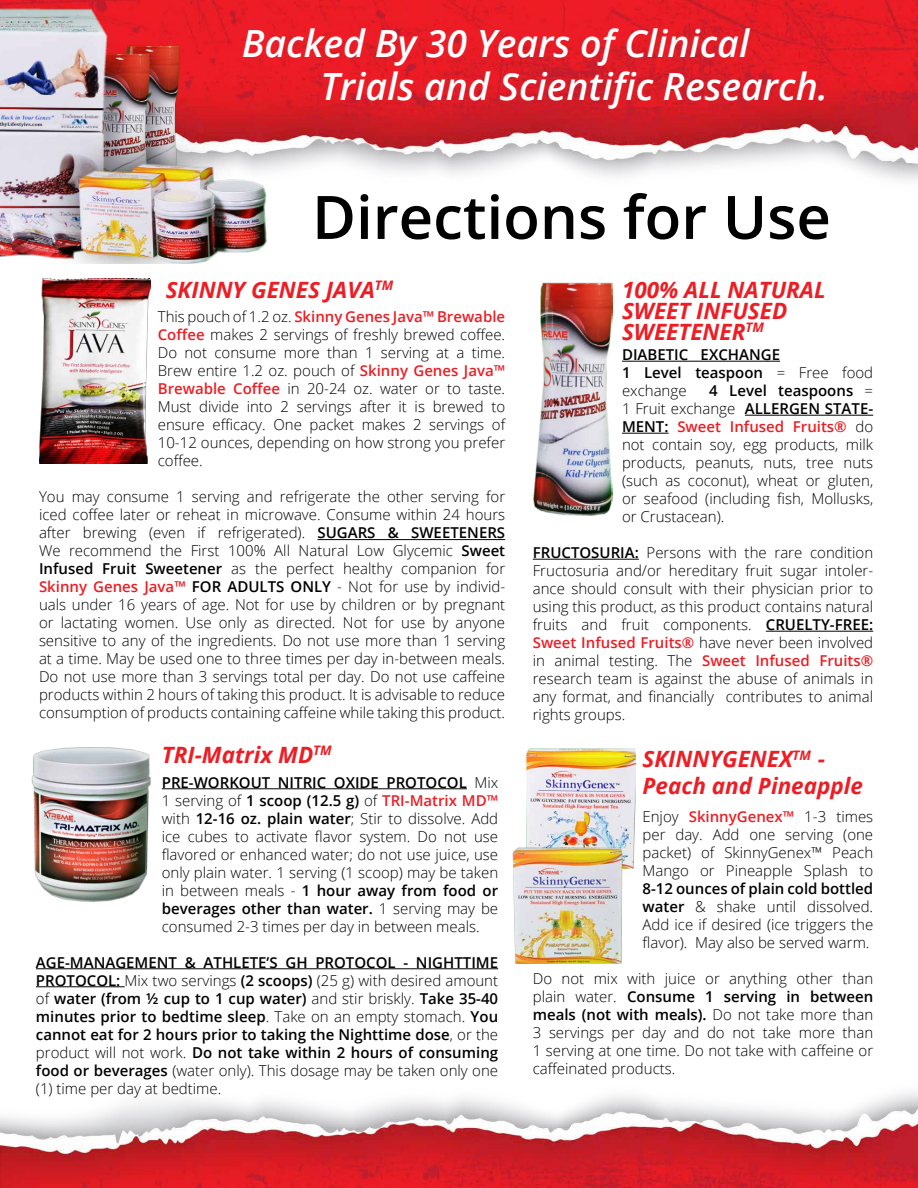
<style>
.page{position:relative;width:918px;height:1188px;background:#fff}
.page>*{position:absolute;margin:0;border:0;box-sizing:border-box;transform-origin:0 0}
.t1{font:600 60px "Open Sans";color:#000}
.t2{font:italic 600 37.5px/43.5px "Open Sans";color:#fff}
.t3{font:italic 700 22.5px/21px "Open Sans";color:#ed1d24}
.t4{font:300 15px/18px "Open Sans";color:#000;text-align:justify}
.t5{font:600 15px/18px "Open Sans";color:#000}
.s1{font-weight:600;color:#ed1d24}
.s2{font-weight:600}
.s3{font-weight:300}
</style>
<div class="page">
<img style="left:0;top:1092px;width:918px;height:96px">
<img style="left:0;top:0;width:918px;height:180px">
<img style="left:0;top:3px;width:308px;height:260px">
<img style="left:39px;top:279px;width:112px;height:184px">
<hr style="left:318px;top:539px;width:187px;height:1px;background:#000">
<hr style="left:622px;top:361px;width:158px;height:1px;background:#000">
<hr style="left:745px;top:415px;width:128px;height:1px;background:#000">
<hr style="left:622px;top:433px;width:47px;height:1px;background:#000">
<hr style="left:533px;top:559px;width:106px;height:1px;background:#000">
<hr style="left:766px;top:631px;width:107px;height:1px;background:#000">
<img style="left:533px;top:282px;width:80px;height:233px">
<img style="left:527px;top:749px;width:109px;height:119px">
<img style="left:513px;top:848px;width:109px;height:116px">
<hr style="left:162px;top:788px;width:305px;height:1px;background:#000">
<hr style="left:36px;top:968px;width:462px;height:1px;background:#000">
<hr style="left:36px;top:986px;width:89px;height:1px;background:#000">
<img style="left:31px;top:747px;width:120px;height:156px">
<h2 class="t2" style="left:321px;top:21px;width:509px;text-indent:-79px">Backed By 30 Years of Clinical<br>Trials and Scientific Research.</h2>
<h1 class="t1" style="left:312px;top:176px;width:521px">Directions for Use</h1>
<h3 class="t3" style="left:166px;top:278px;width:229px">SKINNY GENES JAVA<sup>TM</sup></h3>
<p class="t4" style="left:158px;top:308px;width:349px">This pouch of 1.2 oz. <span class="s1">Skinny Genes Java™ Brewable Coffee</span> makes 2 servings of freshly brewed coffee.<br>Do not consume more than 1 serving at a time.<br>Brew entire 1.2 oz. pouch of <span class="s1">Skinny Genes Java™ Brewable Coffee</span> in 20-24 oz. water or to taste.<br>Must divide into 2 servings after it is brewed to ensure efficacy. One packet makes 2 servings of 10-12 ounces, depending on how strong you prefer coffee.</p>
<p class="t4" style="left:39px;top:488px;width:468px">You may consume 1 serving and refrigerate the other serving for iced coffee later or reheat in microwave. Consume within 24 hours after brewing (even if refrigerated). <span class="s2">SUGARS &amp; SWEETENERS </span>We recommend the First 100% All Natural Low Glycemic <span class="s2">Sweet Infused Fruit Sweetener</span> as the perfect healthy companion for <span class="s1">Skinny Genes Java™</span> <span class="s2">FOR ADULTS ONLY</span> - Not for use by individ&shy;uals under 16 years of age. Not for use by children or by pregnant or lactating women. Use only as directed. Not for use by anyone sensitive to any of the ingredients. Do not use more than 1 serving at a time. May be used one to three times per day in-between meals.<br>Do not use more than 3 servings total per day. Do not use caffeine products within 2 hours of taking this product. It is advisable to reduce consumption of products containing caffeine while taking this product.</p>
<h3 class="t3" style="left:162px;top:744px;width:171px">TRI-Matrix MD<sup>TM</sup></h3>
<p class="t4" style="left:162px;top:773px;width:338px"><span class="s2">PRE-WORKOUT NITRIC OXIDE PROTOCOL</span> Mix 1 serving of <span class="s2">1 scoop (12.5 g)</span> of <span class="s1">TRI-Matrix MD™ </span>with <span class="s2">12-16 oz. plain water</span>; Stir to dissolve. Add ice cubes to activate flavor system. Do not use flavored or enhanced water; do not use juice, use only plain water. 1 serving (1 scoop) may be taken in between meals - <span class="s2">1 hour away from food or beverages other than water.</span> 1 serving may be consumed 2-3 times per day in between meals.</p>
<p class="t5" style="left:36px;top:953px;width:464px;text-align:justify">AGE-MANAGEMENT &amp; ATHLETE’S GH PROTOCOL - NIGHTTIME PROTOCOL: <span class="s3">Mix two servings</span> (2 scoops) <span class="s3">(25 g) with desired amount of</span> water (from ½ cup to 1 cup water) <span class="s3">and stir briskly.</span> Take 35-40 minutes prior to bedtime sleep<span class="s3">. Take on an empty stomach.</span> You cannot eat for 2 hours prior to taking the Nighttime dose<span class="s3">, or the product will not work.</span> Do not take within 2 hours of consuming food or beverages <span class="s3">(water only). This dosage may be taken only one (1) time per day at bedtime.</span></p>
<h3 class="t3" style="left:622px;top:278px;width:205px">100% ALL NATURAL<br>SWEET INFUSED<br>SWEETENER<sup>TM</sup></h3>
<p class="t5" style="left:622px;top:345px;width:253px">DIABETIC EXCHANGE<br>1 Level teaspoon <span class="s3">= Free food exchange</span></p>
<p class="t4" style="left:622px;top:381px;width:253px;text-indent:87px"><span class="s2">4 Level teaspoons</span> = 1 Fruit exchange <span class="s2">ALLERGEN STATE-MENT:</span> <span class="s1">Sweet Infused Fruits®</span> do not contain soy, egg products, milk products, peanuts, nuts, tree nuts (such as coconut), wheat or gluten, or seafood (including fish, Mollusks, or Crustacean).</p>
<p class="t4" style="left:533px;top:543px;width:342px"><span class="s2">FRUCTOSURIA:</span> Persons with the rare condition Fructosuria and/or hereditary fruit sugar intoler&shy;ance should consult with their physician prior to using this product, as this product contains natural fruits and fruit components. <span class="s2">CRUELTY-FREE:<br></span><span class="s1">Sweet Infused Fruits®</span> have never been involved in animal testing. The <span class="s1">Sweet Infused Fruits® </span>research team is against the abuse of animals in any format, and financially contributes to animal rights groups.</p>
<h3 class="t3" style="left:643px;top:745px;width:222px;line-height:27px">SKINNYGENEX<sup>TM</sup> -<br>Peach and Pineapple</h3>
<p class="t4" style="left:643px;top:807px;width:232px">Enjoy <span class="s1">SkinnyGenex™</span> 1-3 times per day. Add one serving (one packet) of SkinnyGenex™ Peach Mango or Pineapple Splash to</p>
<p class="t4" style="left:643px;top:879px;width:232px"><span class="s2">8-12 ounces of plain cold bottled water</span> &amp; shake until dissolved.<br>Add ice if desired (ice triggers the flavor). May also be served warm.</p>
<p class="t4" style="left:533px;top:969px;width:342px">Do not mix with juice or anything other than plain water. <span class="s2">Consume 1 serving in between meals (not with meals).</span> Do not take more than 3 servings per day and do not take more than 1 serving at one time. Do not take with caffeine or caffeinated products.</p>
</div>
